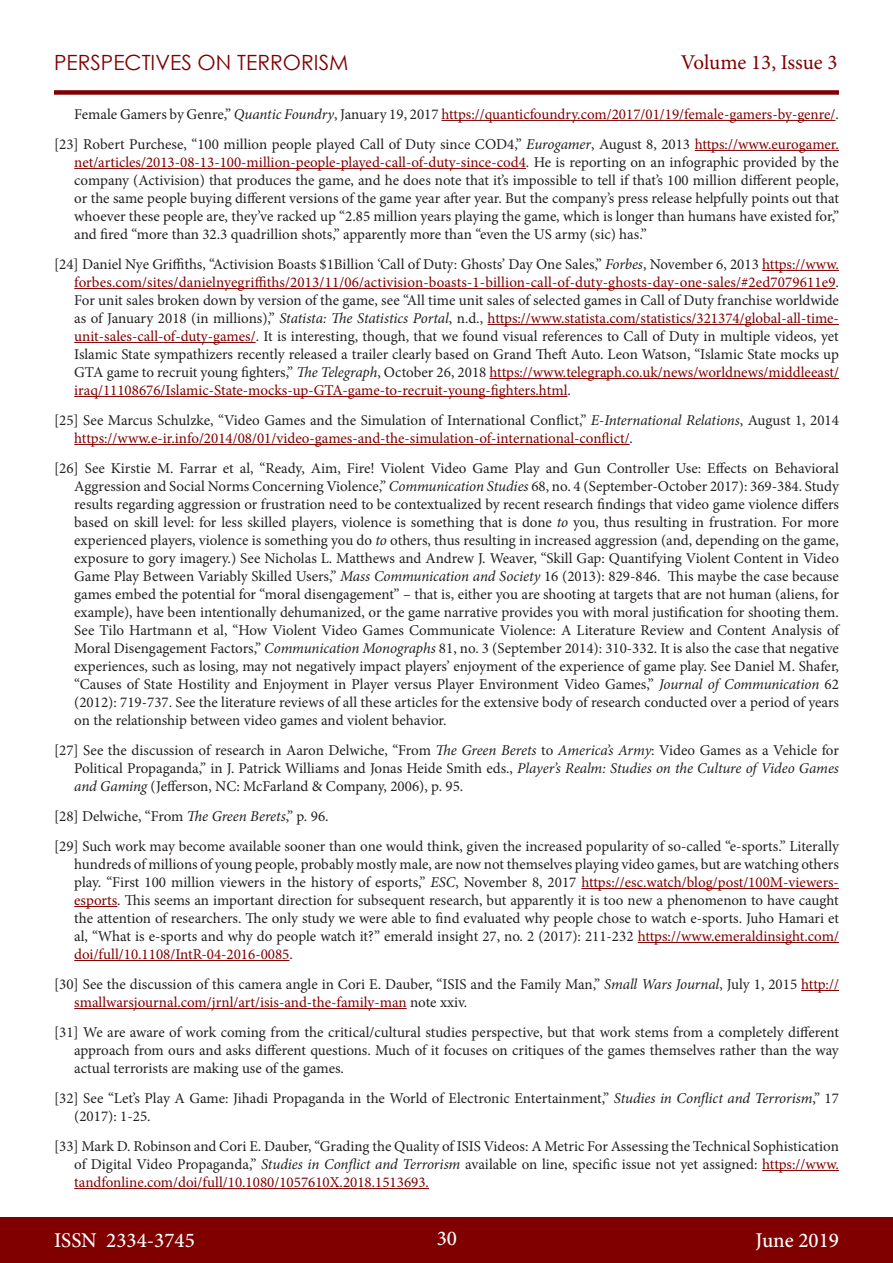
<style>
.page{position:relative;width:893px;height:1263px;background:#fff}
.page>*{position:absolute;margin:0;border:0;box-sizing:border-box;transform-origin:0 0}
.t1{font:500 21px "Minion Pro";color:#fff}
.t2{font:21px "Century Gothic";color:#800000}
.t3{font:21px "Minion Pro";letter-spacing:-.005em;color:#800000}
.Footnote_text{font:15px/18px "Minion Pro";color:#231f20;text-align:justify}
.Footnote_text-2{font:15px/18px "Minion Pro";color:#800000}
.s1{color:#231f20}
.s2{font-style:italic;color:#231f20}
.s3{font-style:italic}
.s4{color:#800000}
</style>
<div class="page">
<div style="left:0;top:1217px;width:893px;height:46px;background:#800000"></div>
<div style="left:54px;top:90px;width:785px;height:5px;background:#800000"></div>
<hr style="left:441px;top:120px;width:394px;height:1px;background:#800000">
<hr style="left:695px;top:150px;width:144px;height:1px;background:#800000">
<hr style="left:74px;top:168px;width:452px;height:1px;background:#800000">
<hr style="left:762px;top:270px;width:77px;height:1px;background:#800000">
<hr style="left:74px;top:288px;width:761px;height:1px;background:#800000">
<hr style="left:488px;top:324px;width:351px;height:1px;background:#800000">
<hr style="left:74px;top:342px;width:182px;height:1px;background:#800000">
<hr style="left:490px;top:378px;width:349px;height:1px;background:#800000">
<hr style="left:74px;top:396px;width:493px;height:1px;background:#800000">
<hr style="left:74px;top:444px;width:556px;height:1px;background:#800000">
<hr style="left:581px;top:888px;width:258px;height:1px;background:#800000">
<hr style="left:74px;top:906px;width:43px;height:1px;background:#800000">
<hr style="left:638px;top:942px;width:201px;height:1px;background:#800000">
<hr style="left:74px;top:960px;width:215px;height:1px;background:#800000">
<hr style="left:801px;top:990px;width:38px;height:1px;background:#800000">
<hr style="left:74px;top:1008px;width:333px;height:1px;background:#800000">
<hr style="left:762px;top:1170px;width:77px;height:1px;background:#800000">
<hr style="left:74px;top:1188px;width:355px;height:1px;background:#800000">
<h1 class="t2" style="left:54px;top:47px;width:296px">PERSPECTIVES ON TERRORISM</h1>
<h1 class="t3" style="left:681px;top:48px;width:158px">Volume 13, Issue 3</h1>
<p class="Footnote_text-2" style="left:74px;top:105px;width:766px"><span class="s1">Female Gamers by Genre,”</span> <span class="s2">Quantic Foundry</span><span class="s1">, January 19, 2017</span> https://quanticfoundry.com/2017/01/19/female-gamers-by-genre/<span class="s1">.</span></p>
<p class="Footnote_text" style="left:74px;top:135px;width:766px;text-indent:-20px">[23] Robert Purchese, “100 million people played Call of Duty since COD4,” <span class="s3">Eurogamer</span>, August 8, 2013 <span class="s4">https://www.eurogamer. net/articles/2013-08-13-100-million-people-played-call-of-duty-since-cod4</span>. He is reporting on an infographic provided by the company (Activision) that produces the game, and he does note that it’s impossible to tell if that’s 100 million different people, or the same people buying different versions of the game year after year. But the company’s press release helpfully points out that whoever these people are, they’ve racked up “2.85 million years playing the game, which is longer than humans have existed for,” and fired “more than 32.3 quadrillion shots,” apparently more than “even the US army (sic) has.”</p>
<p class="Footnote_text" style="left:74px;top:255px;width:766px;text-indent:-20px">[24] Daniel Nye Griffiths, “Activision Boasts $1Billion ‘Call of Duty: Ghosts’ Day One Sales,” <span class="s3">Forbes</span>, November 6, 2013 <span class="s4">https://www. forbes.com/sites/danielnyegriffiths/2013/11/06/activision-boasts-1-billion-call-of-duty-ghosts-day-one-sales/#2ed7079611e9</span>.<br>For unit sales broken down by version of the game, see “All time unit sales of selected games in Call of Duty franchise worldwide as of January 2018 (in millions),” <span class="s3">Statista: The Statistics Portal</span>, n.d., <span class="s4">https://www.statista.com/statistics/321374/global-all-time&shy;unit-sales-call-of-duty-games/</span>. It is interesting, though, that we found visual references to Call of Duty in multiple videos, yet Islamic State sympathizers recently released a trailer clearly based on Grand Theft Auto. Leon Watson, “Islamic State mocks up GTA game to recruit young fighters,” <span class="s3">The Telegraph</span>, October 26, 2018 <span class="s4">https://www.telegraph.co.uk/news/worldnews/middleeast/ iraq/11108676/Islamic-State-mocks-up-GTA-game-to-recruit-young-fighters.html</span>.</p>
<p class="Footnote_text-2" style="left:74px;top:411px;width:766px;text-indent:-20px"><span class="s1">[25] See Marcus Schulzke, “Video Games and the Simulation of International Conflict,”</span> <span class="s2">E-International Relations</span><span class="s1">, August 1, 2014 </span>https://www.e-ir.info/2014/08/01/video-games-and-the-simulation-of-international-conflict/<span class="s1">.</span></p>
<p class="Footnote_text" style="left:74px;top:459px;width:766px;text-indent:-20px">[26] See Kirstie M. Farrar et al, “Ready, Aim, Fire! Violent Video Game Play and Gun Controller Use: Effects on Behavioral Aggression and Social Norms Concerning Violence,” <span class="s3">Communication Studies</span> 68, no. 4 (September-October 2017): 369-384. Study results regarding aggression or frustration need to be contextualized by recent research findings that video game violence differs based on skill level: for less skilled players, violence is something that is done <span class="s3">to</span> you, thus resulting in frustration. For more experienced players, violence is something you do <span class="s3">to</span> others, thus resulting in increased aggression (and, depending on the game, exposure to gory imagery.) See Nicholas L. Matthews and Andrew J. Weaver, “Skill Gap: Quantifying Violent Content in Video Game Play Between Variably Skilled Users,” <span class="s3">Mass Communication and Society</span> 16 (2013): 829-846. This maybe the case because games embed the potential for “moral disengagement” – that is, either you are shooting at targets that are not human (aliens, for example), have been intentionally dehumanized, or the game narrative provides you with moral justification for shooting them.<br>See Tilo Hartmann et al, “How Violent Video Games Communicate Violence: A Literature Review and Content Analysis of Moral Disengagement Factors,” <span class="s3">Communication Monographs</span> 81, no. 3 (September 2014): 310-332. It is also the case that negative experiences, such as losing, may not negatively impact players’ enjoyment of the experience of game play. See Daniel M. Shafer, “Causes of State Hostility and Enjoyment in Player versus Player Environment Video Games,” <span class="s3">Journal of Communication</span> 62 (2012): 719-737. See the literature reviews of all these articles for the extensive body of research conducted over a period of years on the relationship between video games and violent behavior.</p>
<p class="Footnote_text" style="left:74px;top:741px;width:766px;text-indent:-20px">[27] See the discussion of research in Aaron Delwiche, “From <span class="s3">The Green Berets</span> to <span class="s3">America’s Army</span>: Video Games as a Vehicle for Political Propaganda,” in J. Patrick Williams and Jonas Heide Smith eds., <span class="s3">Player’s Realm: Studies on the Culture of Video Games and Gaming</span> (Jefferson, NC: McFarland &amp; Company, 2006), p. 95.</p>
<p class="Footnote_text" style="left:54px;top:807px;width:276px">[28] Delwiche, “From <span class="s3">The Green Berets</span>,” p. 96.</p>
<p class="Footnote_text" style="left:74px;top:837px;width:766px;text-indent:-20px">[29] Such work may become available sooner than one would think, given the increased popularity of so-called “e-sports.” Literally hundreds of millions of young people, probably mostly male, are now not themselves playing video games, but are watching others play. “First 100 million viewers in the history of esports,” <span class="s3">ESC</span>, November 8, 2017 <span class="s4">https://esc.watch/blog/post/100M-viewers&shy;esports</span>. This seems an important direction for subsequent research, but apparently it is too new a phenomenon to have caught the attention of researchers. The only study we were able to find evaluated why people chose to watch e-sports. Juho Hamari et al, “What is e-sports and why do people watch it?” emerald insight 27, no. 2 (2017): 211-232 <span class="s4">https://www.emeraldinsight.com/ doi/full/10.1108/IntR-04-2016-0085</span>.</p>
<p class="Footnote_text" style="left:74px;top:975px;width:766px;text-indent:-20px">[30] See the discussion of this camera angle in Cori E. Dauber, “ISIS and the Family Man,” <span class="s3">Small Wars Journal</span>, July 1, 2015 <span class="s4">http:// smallwarsjournal.com/jrnl/art/isis-and-the-family-man</span> note xxiv.</p>
<p class="Footnote_text" style="left:74px;top:1023px;width:766px;text-indent:-20px">[31] We are aware of work coming from the critical/cultural studies perspective, but that work stems from a completely different approach from ours and asks different questions. Much of it focuses on critiques of the games themselves rather than the way actual terrorists are making use of the games.</p>
<p class="Footnote_text" style="left:74px;top:1089px;width:766px;text-indent:-20px">[32] See “Let’s Play A Game: Jihadi Propaganda in the World of Electronic Entertainment,” <span class="s3">Studies in Conflict and Terrorism</span>,” 17 (2017): 1-25.</p>
<p class="Footnote_text" style="left:74px;top:1137px;width:766px;text-indent:-20px">[33] Mark D. Robinson and Cori E. Dauber, “Grading the Quality of ISIS Videos: A Metric For Assessing the Technical Sophistication of Digital Video Propaganda,” <span class="s3">Studies in Conflict and Terrorism</span> available on line, specific issue not yet assigned: <span class="s4">https://www. tandfonline.com/doi/full/10.1080/1057610X.2018.1513693.</span></p>
<h1 class="t1" style="left:54px;top:1226px;width:142px">ISSN 2334-3745</h1>
<h1 class="t1" style="left:437px;top:1224px;width:22px">30</h1>
<h1 class="t1" style="left:756px;top:1226px;width:85px">June 2019</h1>
</div>
